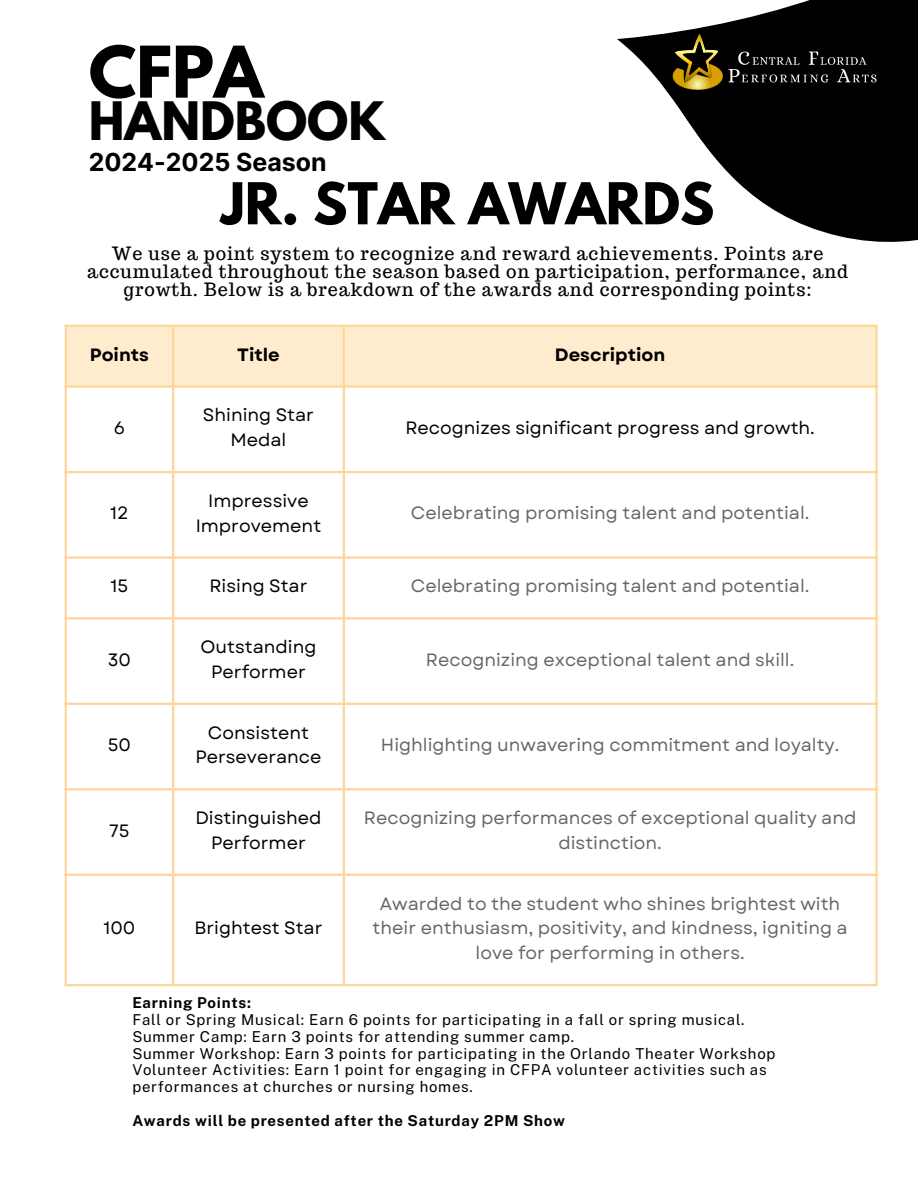
<style>
.page{position:relative;width:918px;height:1188px;background:#fff}
.page>*{position:absolute;margin:0;border:0;box-sizing:border-box;transform-origin:0 0}
.t1{font:700 63.15px "League Spartan";color:#000}
.t2{font:700 51.15px "League Spartan";color:#000}
.t3{font:700 46.95px "League Spartan";color:#000}
.t4{font:700 24.9px "Inter";color:#000}
.t5{font:18px/18px "Trocchi";letter-spacing:.05em;color:#000;text-align:center}
.t6{font:17.85px/24.8px "Garet";color:#666;text-align:center}
.t7{font:17.85px/24.8px "Garet";color:#000;text-align:center}
.t8{font:700 17.85px "Garet";color:#000}
.t9{font:15px/16.8px "Public Sans";letter-spacing:.05em;color:#000}
.t10{font:700 15px "Public Sans";letter-spacing:.05em;color:#000}
</style>
<div class="page">
<svg style="left:622px;top:43px;width:296px;height:199px;fill:#000"></svg>
<svg style="left:617px;top:0;width:301px;height:43px;fill:#000"></svg>
<img style="left:727px;top:45px;width:158px;height:44px">
<img style="left:668px;top:33px;width:59px;height:59px">
<div style="left:67px;top:327px;width:808px;height:58px;background:#ffebcd"></div>
<hr style="left:65px;top:327px;width:2px;height:657px;background:#ffd699">
<hr style="left:172px;top:327px;width:2px;height:657px;background:#ffd699">
<hr style="left:343px;top:327px;width:2px;height:657px;background:#ffd699">
<hr style="left:875px;top:327px;width:3px;height:657px;background:#ffd699">
<hr style="left:65px;top:325px;width:813px;height:2px;background:#ffd699">
<hr style="left:65px;top:385px;width:813px;height:3px;background:#ffd699">
<hr style="left:65px;top:471px;width:813px;height:2px;background:#ffd699">
<hr style="left:65px;top:556px;width:813px;height:3px;background:#ffd699">
<hr style="left:65px;top:617px;width:813px;height:2px;background:#ffd699">
<hr style="left:65px;top:703px;width:813px;height:2px;background:#ffd699">
<hr style="left:65px;top:788px;width:813px;height:2px;background:#ffd699">
<hr style="left:65px;top:874px;width:813px;height:2px;background:#ffd699">
<hr style="left:65px;top:984px;width:813px;height:2px;background:#ffd699">
<p class="t1" style="left:89px;top:41px;width:176px">CFPA</p>
<p class="t3" style="left:89px;top:98px;width:298px">HANDBOOK</p>
<p class="t4" style="left:89px;top:147px;width:239px">2024-2025 Season</p>
<p class="t2" style="left:221px;top:178px;width:495px">JR. STAR AWARDS</p>
<p class="t5" style="left:87px;top:244px;width:762px">We use a point system to recognize and reward achievements. Points are accumulated throughout the season based on participation, performance, and growth. Below is a breakdown of the awards and corresponding points:</p>
<p class="t8" style="left:90px;top:342px;width:61px">Points</p>
<p class="t8" style="left:237px;top:342px;width:44px">Title</p>
<p class="t8" style="left:555px;top:342px;width:112px">Description</p>
<h1 class="t7" style="left:114px;top:415px;width:13px">6</h1>
<h2 class="t7" style="left:110px;top:501px;width:20px">12</h2>
<h2 class="t7" style="left:203px;top:403px;width:113px">Shining Star<br>Medal</h2>
<h4 class="t7" style="left:196px;top:488px;width:127px">Impressive<br>Improvement</h4>
<h3 class="t7" style="left:405px;top:415px;width:411px">Recognizes significant progress and growth.</h3>
<p class="t6" style="left:411px;top:501px;width:400px">Celebrating promising talent and potential.</p>
<p class="t7" style="left:111px;top:574px;width:19px">15</p>
<p class="t7" style="left:209px;top:574px;width:100px">Rising Star</p>
<p class="t6" style="left:411px;top:574px;width:400px">Celebrating promising talent and potential.</p>
<p class="t7" style="left:108px;top:647px;width:25px">30</p>
<p class="t7" style="left:108px;top:733px;width:25px">50</p>
<p class="t7" style="left:109px;top:818px;width:22px">75</p>
<p class="t7" style="left:201px;top:635px;width:117px">Outstanding<br>Performer</p>
<p class="t7" style="left:195px;top:720px;width:128px">Consistent<br>Perseverance</p>
<p class="t6" style="left:426px;top:647px;width:370px">Recognizing exceptional talent and skill.</p>
<p class="t6" style="left:381px;top:733px;width:460px">Highlighting unwavering commitment and loyalty.</p>
<p class="t7" style="left:195px;top:806px;width:128px">Distinguished<br>Performer</p>
<p class="t6" style="left:364px;top:806px;width:494px">Recognizing performances of exceptional quality and distinction.</p>
<p class="t7" style="left:104px;top:916px;width:33px">100</p>
<p class="t7" style="left:195px;top:916px;width:129px">Brightest Star</p>
<p class="t6" style="left:373px;top:891px;width:477px">Awarded to the student who shines brightest with their enthusiasm, positivity, and kindness, igniting a love for performing in others.</p>
<p class="t10" style="left:132px;top:994px;width:120px">Earning Points:</p>
<p class="t9" style="left:132px;top:1011px;width:614px">Fall or Spring Musical: Earn 6 points for participating in a fall or spring musical.</p>
<p class="t9" style="left:132px;top:1028px;width:443px">Summer Camp: Earn 3 points for attending summer camp.</p>
<p class="t9" style="left:132px;top:1045px;width:645px">Summer Workshop: Earn 3 points for participating in the Orlando Theater Workshop</p>
<p class="t9" style="left:132px;top:1062px;width:636px">Volunteer Activities: Earn 1 point for engaging in CFPA volunteer activities such as performances at churches or nursing homes.</p>
<p class="t10" style="left:132px;top:1112px;width:434px">Awards will be presented after the Saturday 2PM Show</p>
</div>
